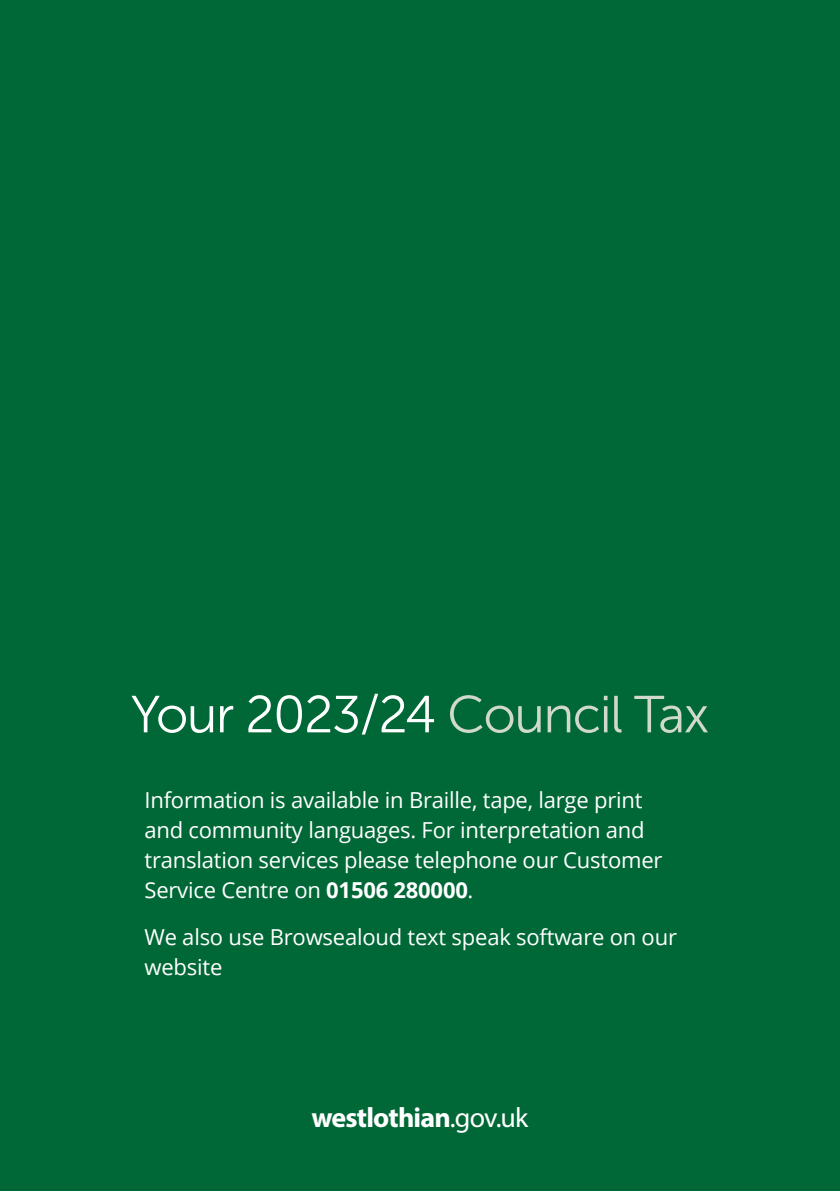
<style>
.page{position:relative;width:840px;height:1191px;background:#fff}
.page>*{position:absolute;margin:0;border:0;box-sizing:border-box;transform-origin:0 0}
.t1{font:52px "Museo Sans 300";letter-spacing:-.03em;color:#fff}
.t2{font:700 28px "Myriad Pro";letter-spacing:-.03em;color:#fff}
.t3{font:22px/30px "Open Sans";letter-spacing:-.01em;color:#fff}
.s1{color:#d0d9cc}
.s2{font-weight:700}
.s3{font-weight:400}
</style>
<div class="page">
<div style="left:0;top:0;width:839px;height:1191px;background:#006837"></div>
<p class="t1" style="left:131px;top:686px;width:579px">Your 2023/24 <span class="s1">Council Tax</span></p>
<p class="t3" style="left:144px;top:784px;width:519px">Information is available in Braille, tape, large print and community languages. For interpretation and translation services please telephone our Customer Service Centre on <span class="s2">01506 280000</span>.</p>
<p class="t3" style="left:144px;top:921px;width:533px">We also use Browsealoud text speak software on our website</p>
<p class="t2" style="left:311px;top:1099px;width:218px">westlothian<span class="s3">.gov.uk</span></p>
</div>
